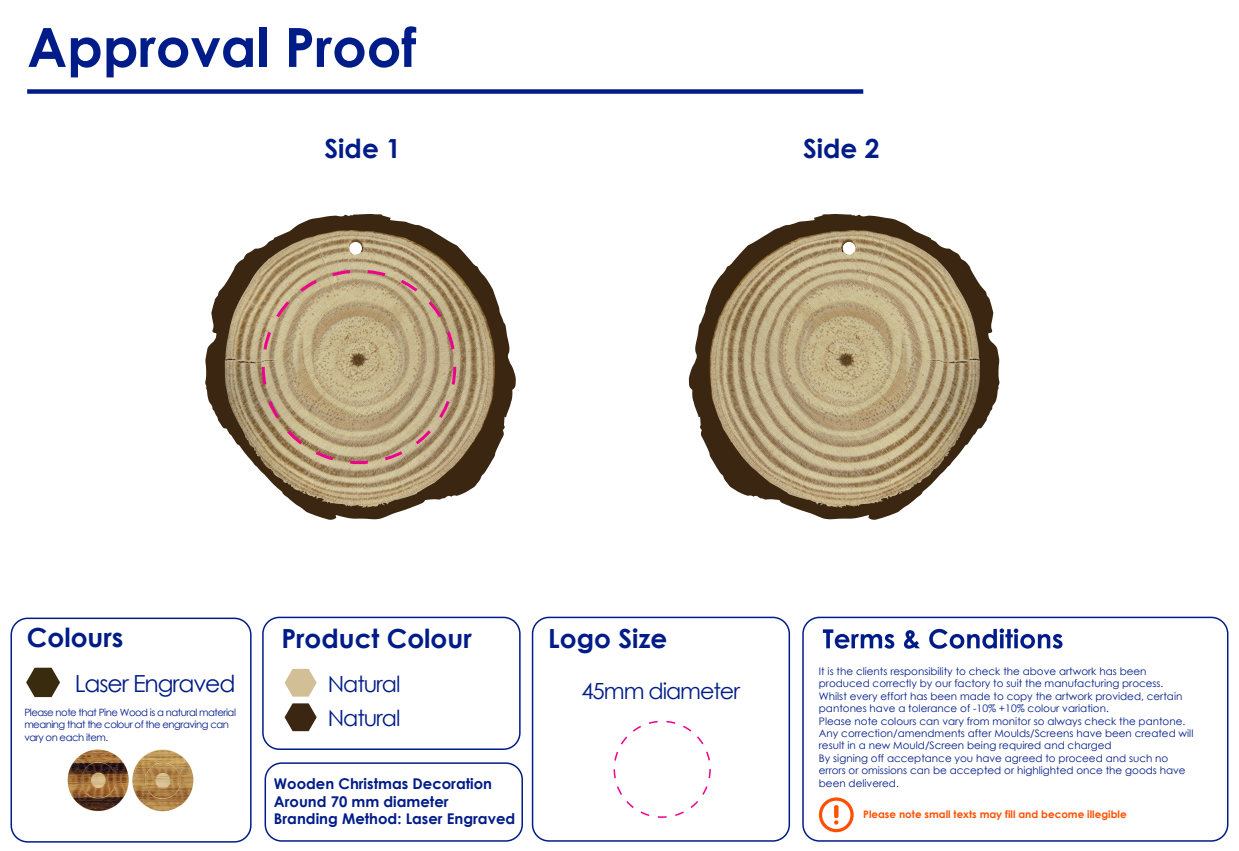
<style>
.page{position:relative;width:1239px;height:851px;background:#fff}
.page>*{position:absolute;margin:0;border:0;box-sizing:border-box;transform-origin:0 0}
.t1{font:700 26.4px "Century Gothic";color:#001c88}
.t2{font:23.55px "Century Gothic";letter-spacing:-.045em;color:#001c88}
.t3{font:22.2px "Century Gothic";letter-spacing:-.05em;color:#001c88}
.t4{font:700 14.85px/17.7px "Century Gothic";color:#001c88}
.t5{font:10.35px/12.5px "Century Gothic";color:#001c88}
.t6{font:700 10.35px "Century Gothic";color:#ff5000}
.t7{font:10.05px/12px "Century Gothic";letter-spacing:-.05em;color:#001c88}
</style>
<div class="page">
<svg style="left:205px;top:214px;width:311px;height:306px"></svg>
<img style="left:225px;top:230px;width:135px;height:276px">
<div style="left:349px;top:242px;width:13px;height:13px;background:#fff;border-radius:50%"></div>
<svg style="left:688px;top:214px;width:311px;height:306px"></svg>
<img style="left:709px;top:231px;width:190px;height:277px">
<div style="left:842px;top:242px;width:13px;height:13px;background:#fff;border-radius:50%"></div>
<div style="left:11px;top:617px;width:240px;height:225px;border:2px solid #001c88;border-radius:16px"></div>
<div style="left:262px;top:616px;width:258px;height:133px;border:2px solid #001c88;border-radius:16px"></div>
<div style="left:264px;top:762px;width:259px;height:79px;border:2px solid #001c88;border-radius:16px"></div>
<svg style="left:284px;top:668px;width:32px;height:28px"></svg>
<div style="left:27px;top:89px;width:836px;height:5px;background:#001c88"></div>
<svg style="left:28px;top:28px;width:72px;height:49px"></svg>
<svg style="left:106px;top:37px;width:147px;height:40px"></svg>
<div style="left:259px;top:27px;width:7px;height:40px;background:#001c88"></div>
<svg style="left:289px;top:26px;width:127px;height:42px"></svg>
<svg style="left:26px;top:667px;width:34px;height:30px"></svg>
<img style="left:67px;top:749px;width:127px;height:63px">
<svg style="left:284px;top:703px;width:32px;height:28px"></svg>
<div style="left:802px;top:616px;width:426px;height:225px;border:2px solid #001c88;border-radius:16px"></div>
<svg style="left:822px;top:629px;width:72px;height:19px"></svg>
<svg style="left:904px;top:630px;width:15px;height:18px"></svg>
<svg style="left:929px;top:628px;width:133px;height:20px"></svg>
<svg style="left:818px;top:797px;width:35px;height:35px"></svg>
<div style="left:531px;top:616px;width:259px;height:225px;border:2px solid #001c88;border-radius:16px"></div>
<svg style="left:613px;top:720px;width:97px;height:97px"></svg>
<h1 class="t1" style="left:324px;top:128px;width:78px">Side 1</h1>
<h1 class="t1" style="left:802px;top:128px;width:78px">Side 2</h1>
<h1 class="t1" style="left:27px;top:617px;width:98px">Colours</h1>
<h1 class="t1" style="left:281px;top:618px;width:192px">Product Colour</h1>
<h1 class="t1" style="left:548px;top:618px;width:121px">Logo Size</h1>
<h2 class="t2" style="left:75px;top:667px;width:162px">Laser Engraved</h2>
<p class="t7" style="left:24px;top:706px;width:213px">Please note that Pine Wood is a natural material meaning that the colour of the engraving can vary on each item.</p>
<h3 class="t3" style="left:328px;top:668px;width:74px">Natural</h3>
<h3 class="t3" style="left:581px;top:675px;width:160px">45mm diameter</h3>
<h3 class="t3" style="left:328px;top:702px;width:74px">Natural</h3>
<h3 class="t4" style="left:274px;top:773px;width:243px">Wooden Christmas Decoration<br>Around 70 mm diameter<br>Branding Method: Laser Engraved</h3>
<p class="t5" style="left:818px;top:664px;width:376px">It is the clients responsibility to check the above artwork has been produced correctly by our factory to suit the manufacturing process.<br>Whilst every effort has been made to copy the artwork provided, certain pantones have a tolerance of -10% +10% colour variation.<br>Please note colours can vary from monitor so always check the pantone.<br>Any correction/amendments after Moulds/Screens have been created will result in a new Mould/Screen being required and charged<br>By signing off acceptance you have agreed to proceed and such no errors or omissions can be accepted or highlighted once the goods have been delivered.</p>
<p class="t6" style="left:863px;top:806px;width:265px">Please note small texts may fill and become illegible</p>
</div>
